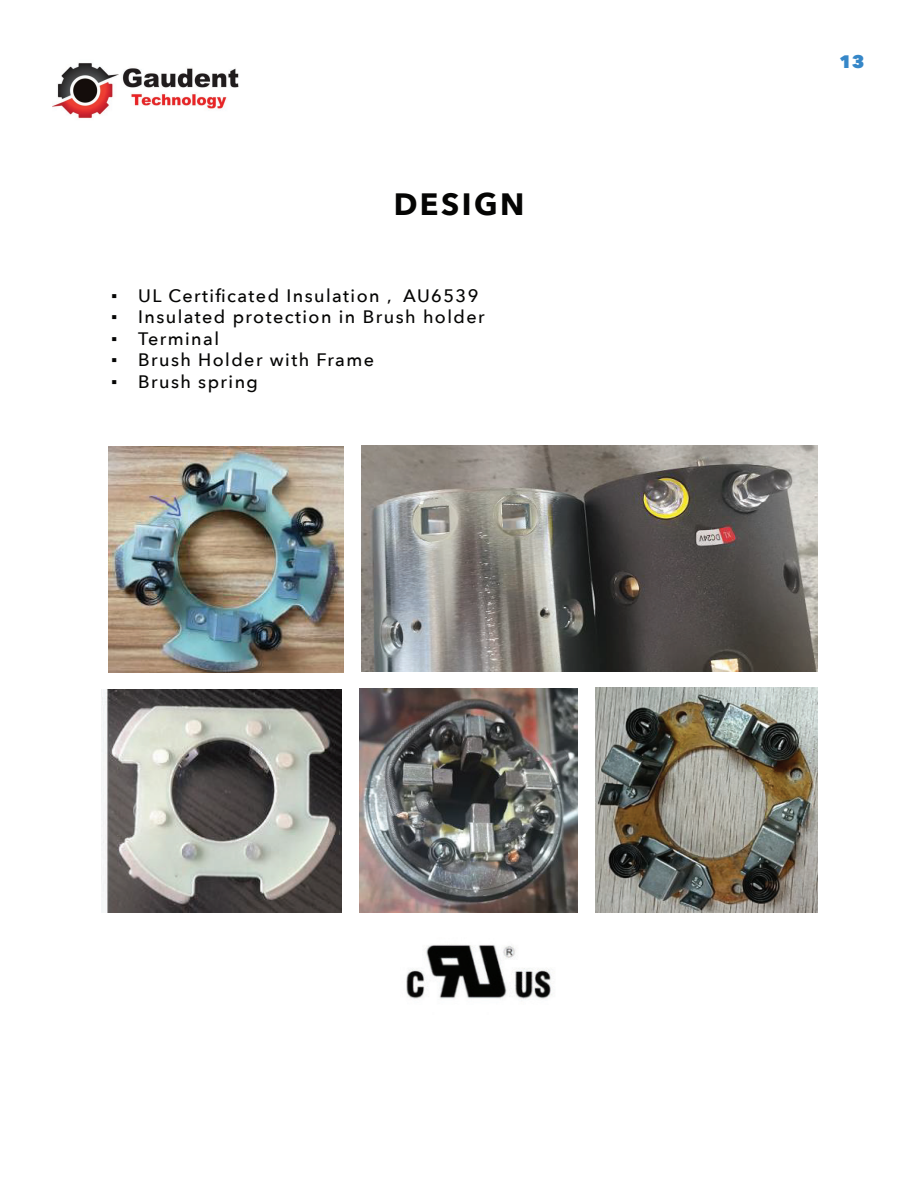
<style>
.page{position:relative;width:918px;height:1188px;background:#fff}
.page>*{position:absolute;margin:0;border:0;box-sizing:border-box;transform-origin:0 0}
.t1{font:700 30.75px "Avenir Next";letter-spacing:.08em;color:#050504}
.t2{font:500 18px "Avenir Next";letter-spacing:.08em;color:#050504}
.t3{font:800 18px "Avenir Next";color:#3687c8}
.s1{font-family:"Times New Roman";font-weight:400}
.s2{font-family:"Koz Go Pr 6 N";font-weight:400}
</style>
<div class="page">
<img style="left:53px;top:63px;width:186px;height:56px">
<img style="left:359px;top:689px;width:218px;height:223px">
<img style="left:362px;top:445px;width:456px;height:227px">
<img style="left:406px;top:944px;width:146px;height:55px">
<img style="left:109px;top:446px;width:234px;height:227px">
<img style="left:102px;top:690px;width:239px;height:222px">
<img style="left:596px;top:688px;width:221px;height:224px">
<h1 class="t1" style="left:394px;top:178px;width:132px">DESIGN</h1>
<p class="t2" style="left:111px;top:280px;width:369px"><span class="s1">▪</span> UL Certificated Insulation <span class="s2">，</span>AU6539</p>
<p class="t2" style="left:111px;top:302px;width:375px"><span class="s1">▪</span> Insulated protection in Brush holder</p>
<p class="t2" style="left:111px;top:323px;width:109px"><span class="s1">▪</span> Terminal</p>
<p class="t2" style="left:111px;top:345px;width:265px"><span class="s1">▪</span> Brush Holder with Frame</p>
<p class="t2" style="left:111px;top:366px;width:148px"><span class="s1">▪</span> Brush spring</p>
<p class="t3" style="left:839px;top:51px;width:27px">13</p>
</div>
